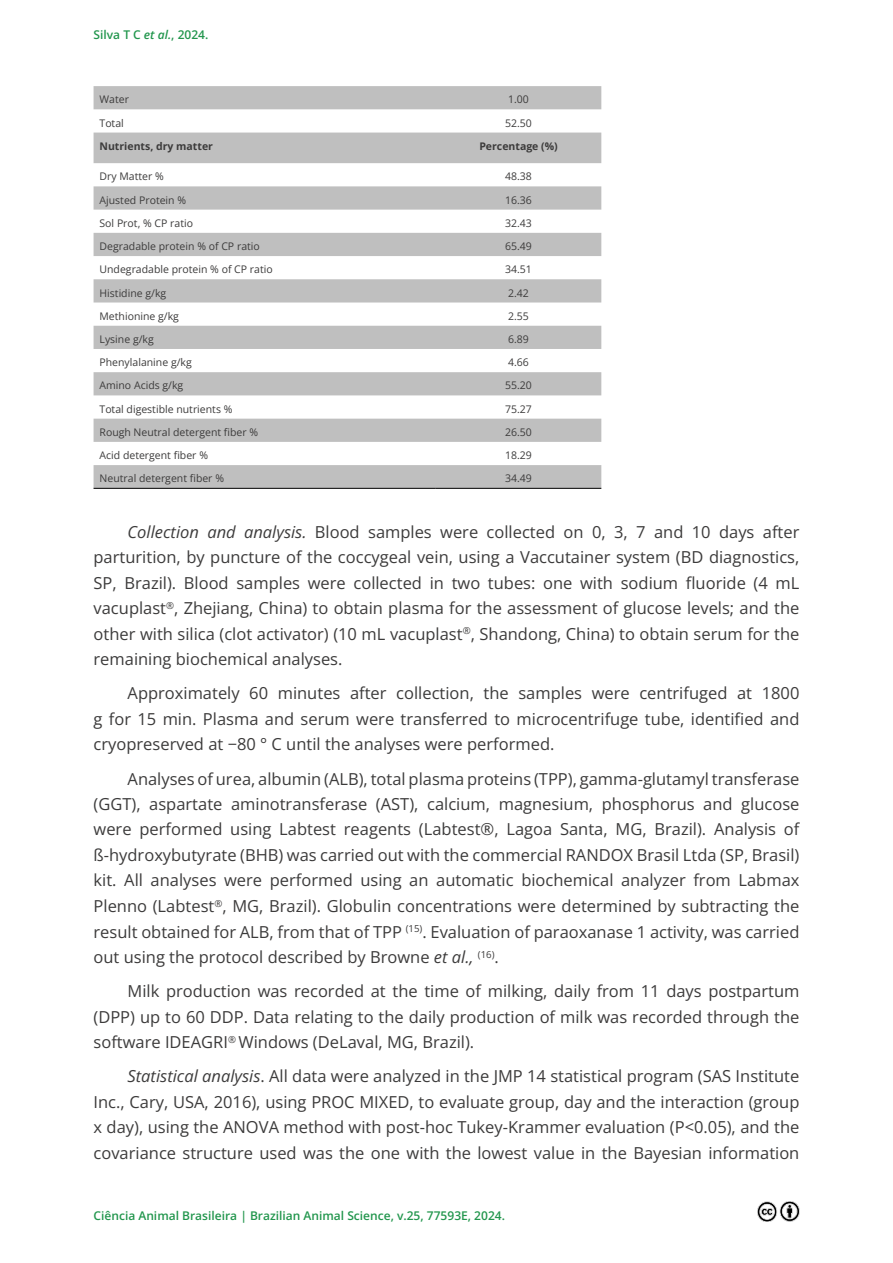
<style>
.page{position:relative;width:893px;height:1263px;background:#fff}
.page>*{position:absolute;margin:0;border:0;box-sizing:border-box;transform-origin:0 0}
.t1{font:16.5px/25.5px "Open Sans";color:#3c3b3b;text-align:justify}
.t2{font:600 12px "Open Sans";color:#22964d}
.t3{font:10.5px "Open Sans";color:#3c3b3b}
.t4{font:700 10.5px "Open Sans";color:#3c3b3b}
.s1{font-style:italic}
</style>
<div class="page">
<img style="left:757px;top:1201px;width:43px;height:20px">
<svg style="left:94px;top:86px;width:507px;height:402px;fill:#bfbfbf"></svg>
<hr style="left:94px;top:488px;width:342px;height:1px;background:#000">
<hr style="left:436px;top:488px;width:165px;height:1px;background:#000">
<p class="t2" style="left:94px;top:26px;width:116px">Silva T C <span class="s1">et al.</span>, 2024.</p>
<p class="t3" style="left:100px;top:92px;width:31px">Water</p>
<p class="t3" style="left:508px;top:92px;width:22px">1.00</p>
<p class="t3" style="left:100px;top:116px;width:26px">Total</p>
<p class="t3" style="left:505px;top:116px;width:28px">52.50</p>
<p class="t4" style="left:100px;top:139px;width:115px">Nutrients, dry matter</p>
<p class="t4" style="left:479px;top:139px;width:80px">Percentage (%)</p>
<p class="t3" style="left:100px;top:169px;width:66px">Dry Matter %</p>
<p class="t3" style="left:505px;top:169px;width:28px">48.38</p>
<p class="t3" style="left:100px;top:193px;width:88px">Ajusted Protein %</p>
<p class="t3" style="left:505px;top:193px;width:28px">16.36</p>
<p class="t3" style="left:100px;top:216px;width:95px">Sol Prot, % CP ratio</p>
<p class="t3" style="left:505px;top:216px;width:28px">32.43</p>
<p class="t3" style="left:100px;top:239px;width:162px">Degradable protein % of CP ratio</p>
<p class="t3" style="left:505px;top:239px;width:28px">65.49</p>
<p class="t3" style="left:100px;top:262px;width:175px">Undegradable protein % of CP ratio</p>
<p class="t3" style="left:505px;top:262px;width:28px">34.51</p>
<p class="t3" style="left:100px;top:286px;width:68px">Histidine g/kg</p>
<p class="t3" style="left:508px;top:286px;width:22px">2.42</p>
<p class="t3" style="left:100px;top:309px;width:81px">Methionine g/kg</p>
<p class="t3" style="left:508px;top:309px;width:22px">2.55</p>
<p class="t3" style="left:100px;top:332px;width:56px">Lysine g/kg</p>
<p class="t3" style="left:508px;top:332px;width:22px">6.89</p>
<p class="t3" style="left:100px;top:355px;width:94px">Phenylalanine g/kg</p>
<p class="t3" style="left:508px;top:355px;width:22px">4.66</p>
<p class="t3" style="left:100px;top:378px;width:85px">Amino Acids g/kg</p>
<p class="t3" style="left:505px;top:378px;width:28px">55.20</p>
<p class="t3" style="left:100px;top:402px;width:134px">Total digestible nutrients %</p>
<p class="t3" style="left:505px;top:402px;width:28px">75.27</p>
<p class="t3" style="left:100px;top:425px;width:160px">Rough Neutral detergent fiber %</p>
<p class="t3" style="left:505px;top:425px;width:28px">26.50</p>
<p class="t3" style="left:100px;top:448px;width:110px">Acid detergent fiber %</p>
<p class="t3" style="left:505px;top:448px;width:28px">18.29</p>
<p class="t3" style="left:100px;top:471px;width:126px">Neutral detergent fiber %</p>
<p class="t3" style="left:505px;top:471px;width:28px">34.49</p>
<p class="t1" style="left:94px;top:519px;width:707px;text-indent:34px"><span class="s1">Collection and analysis.</span> Blood samples were collected on 0, 3, 7 and 10 days after parturition, by puncture of the coccygeal vein, using a Vaccutainer system (BD diagnostics, SP, Brazil). Blood samples were collected in two tubes: one with sodium fluoride (4 mL vacuplast<sup>®</sup>, Zhejiang, China) to obtain plasma for the assessment of glucose levels; and the other with silica (clot activator) (10 mL vacuplast<sup>®</sup>, Shandong, China) to obtain serum for the remaining biochemical analyses.</p>
<p class="t1" style="left:94px;top:680px;width:707px;text-indent:34px">Approximately 60 minutes after collection, the samples were centrifuged at 1800 g for 15 min. Plasma and serum were transferred to microcentrifuge tube, identified and cryopreserved at −80 ° C until the analyses were performed.</p>
<p class="t1" style="left:94px;top:765px;width:707px;text-indent:34px">Analyses of urea, albumin (ALB), total plasma proteins (TPP), gamma-glutamyl transferase (GGT), aspartate aminotransferase (AST), calcium, magnesium, phosphorus and glucose were performed using Labtest reagents (Labtest®, Lagoa Santa, MG, Brazil). Analysis of ß-hydroxybutyrate (BHB) was carried out with the commercial RANDOX Brasil Ltda (SP, Brasil) kit. All analyses were performed using an automatic biochemical analyzer from Labmax Plenno (Labtest<sup>®</sup>, MG, Brazil). Globulin concentrations were determined by subtracting the result obtained for ALB, from that of TPP <sup>(15)</sup>. Evaluation of paraoxanase 1 activity, was carried out using the protocol described by Browne <span class="s1">et al.,</span> <sup>(16)</sup>.</p>
<p class="t1" style="left:94px;top:978px;width:707px;text-indent:34px">Milk production was recorded at the time of milking, daily from 11 days postpartum (DPP) up to 60 DDP. Data relating to the daily production of milk was recorded through the software IDEAGRI<sup>®</sup> Windows (DeLaval, MG, Brazil).</p>
<p class="t1" style="left:94px;top:1063px;width:707px;text-indent:34px"><span class="s1">Statistical analysis</span>. All data were analyzed in the JMP 14 statistical program (SAS Institute Inc., Cary, USA, 2016), using PROC MIXED, to evaluate group, day and the interaction (group x day), using the ANOVA method with post-hoc Tukey-Krammer evaluation (P&lt;0.05), and the covariance structure used was the one with the lowest value in the Bayesian information</p>
<p class="t2" style="left:94px;top:1208px;width:413px">Ciência Animal Brasileira | Brazilian Animal Science, v.25, 77593E, 2024.</p>
</div>
